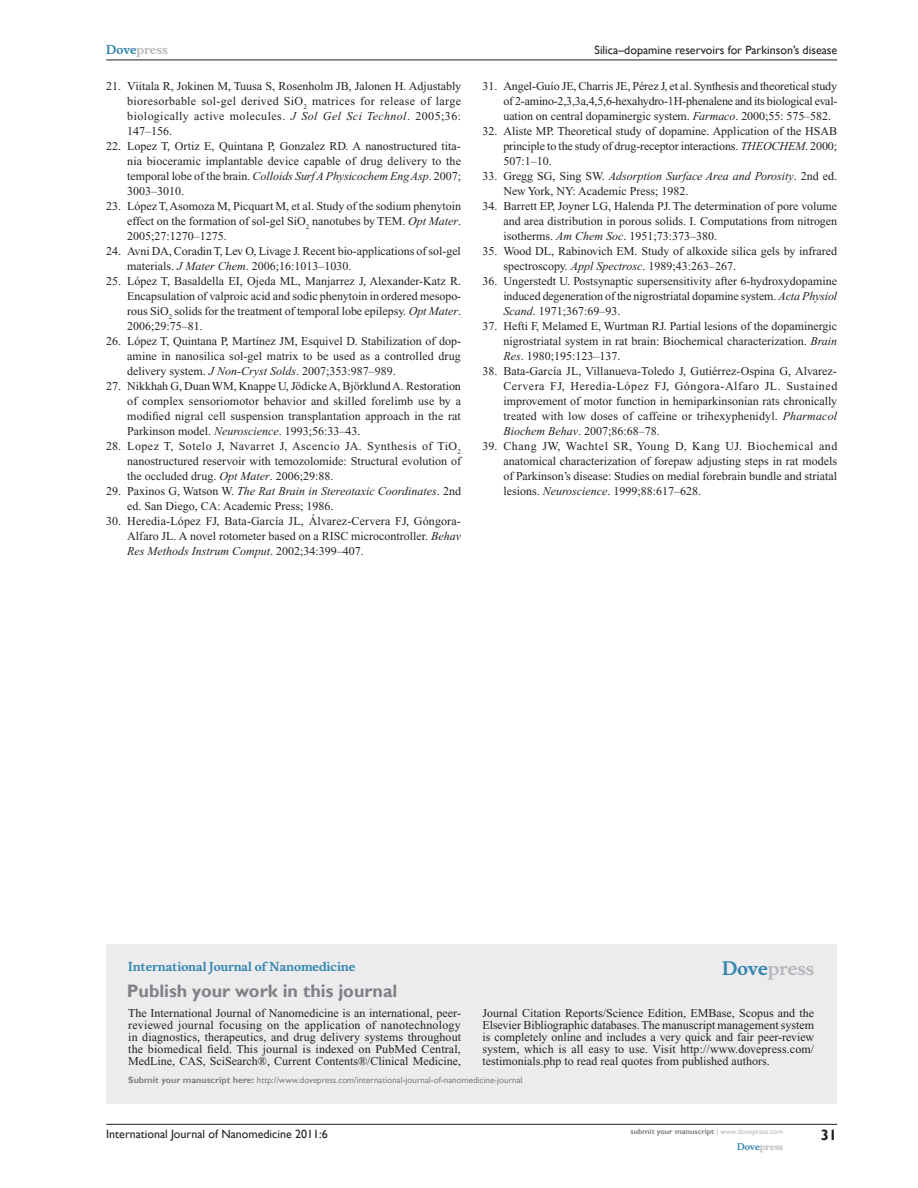
<style>
.page{position:relative;width:918px;height:1188px;background:#fff}
.page>*{position:absolute;margin:0;border:0;box-sizing:border-box;transform-origin:0 0}
.t1{font:700 18px "Gill Sans";color:#808285}
.t2{font:700 18px "Musee";color:#b8b9bc}
.t3{font:700 15px "Gill Sans";color:#231f20}
.t4{font:12px/15px "Times New Roman";color:#231f20;text-align:justify}
.t5{font:12px "Gill Sans";color:#231f20}
.t6{font:700 12px "Musee";color:#3485ae}
.t7{font:700 12px "Musee";color:#b8b9bc}
.t8{font:9px "Gill Sans";color:#808285}
.t9{font:700 9px "Musee";color:#b8b9bc}
.t10{font:700 7.5px "Gill Sans";color:#808285}
.s1{color:#3485ae}
.s2{font-style:italic}
.s3{font-weight:700}
.s4{font-weight:400;color:#b8b9bc}
</style>
<div class="page">
<div style="left:106px;top:944px;width:731px;height:159px;background:#ececee"></div>
<hr style="left:106px;top:1124px;width:731px;height:1px;background:#231f20">
<hr style="left:106px;top:60px;width:731px;height:1px;background:#231f20">
<p class="t7" style="left:106px;top:43px;width:63px"><span class="s1">Dove</span>press</p>
<p class="t4" style="left:127px;top:79px;width:335px;text-indent:-21px">21. Viitala R, Jokinen M, Tuusa S, Rosenholm JB, Jalonen H. Adjustably bioresorbable sol-gel derived SiO<sub>2</sub> matrices for release of large biologically active molecules. <span class="s2">J Sol Gel Sci Technol</span>. 2005;36:<br>147–156.</p>
<p class="t4" style="left:127px;top:139px;width:335px;text-indent:-21px">22. Lopez T, Ortiz E, Quintana P, Gonzalez RD. A nanostructured tita&shy;nia bioceramic implantable device capable of drug delivery to the temporal lobe of the brain. <span class="s2">Colloids Surf A Physicochem Eng Asp</span>. 2007; 3003–3010.</p>
<p class="t4" style="left:127px;top:199px;width:335px;text-indent:-21px">23. López T, Asomoza M, Picquart M, et al. Study of the sodium phenytoin effect on the formation of sol-gel SiO<sub>2</sub> nanotubes by TEM. <span class="s2">Opt Mater</span>.<br>2005;27:1270–1275.</p>
<p class="t4" style="left:127px;top:244px;width:335px;text-indent:-21px">24. Avni DA, Coradin T, Lev O, Livage J. Recent bio-applications of sol-gel materials. <span class="s2">J Mater Chem</span>. 2006;16:1013–1030.</p>
<p class="t4" style="left:127px;top:274px;width:336px;text-indent:-21px">25. López T, Basaldella EI, Ojeda ML, Manjarrez J, Alexander-Katz R.<br>Encapsulation of valproic acid and sodic phenytoin in ordered mesopo&shy;rous SiO<sub>2</sub> solids for the treatment of temporal lobe epilepsy. <span class="s2">Opt Mater</span>.<br>2006;29:75–81.</p>
<p class="t4" style="left:127px;top:334px;width:335px;text-indent:-21px">26. López T, Quintana P, Martínez JM, Esquivel D. Stabilization of dop&shy;amine in nanosilica sol-gel matrix to be used as a controlled drug delivery system. <span class="s2">J Non-Cryst Solds</span>. 2007;353:987–989.</p>
<p class="t4" style="left:127px;top:379px;width:335px;text-indent:-21px">27. Nikkhah G, Duan WM, Knappe U, Jödicke A, Björklund A. Restoration of complex sensoriomotor behavior and skilled forelimb use by a modified nigral cell suspension transplantation approach in the rat Parkinson model. <span class="s2">Neuroscience</span>. 1993;56:33–43.</p>
<p class="t4" style="left:127px;top:439px;width:335px;text-indent:-21px">28. Lopez T, Sotelo J, Navarret J, Ascencio JA. Synthesis of TiO<sub>2 </sub>nanostructured reservoir with temozolomide: Structural evolution of the occluded drug. <span class="s2">Opt Mater</span>. 2006;29:88.</p>
<p class="t4" style="left:127px;top:484px;width:335px;text-indent:-21px">29. Paxinos G, Watson W. <span class="s2">The Rat Brain in Stereotaxic Coordinates</span>. 2nd ed. San Diego, CA: Academic Press; 1986.</p>
<p class="t4" style="left:127px;top:514px;width:335px;text-indent:-21px">30. Heredia-López FJ, Bata-García JL, Álvarez-Cervera FJ, Góngora-Alfaro JL. A novel rotometer based on a RISC microcontroller. <span class="s2">Behav Res Methods Instrum Comput</span>. 2002;34:399–407.</p>
<p class="t5" style="left:595px;top:43px;width:244px">Silica–dopamine reservoirs for Parkinson’s disease</p>
<p class="t4" style="left:503px;top:79px;width:336px;text-indent:-21px">31. Angel-Guío JE, Charris JE, Pérez J, et al. Synthesis and theoretical study of 2-amino-2,3,3a,4,5,6-hexahydro-1H-phenalene and its biological eval&shy;uation on central dopaminergic system. <span class="s2">Farmaco</span>. 2000;55: 575–582.</p>
<p class="t4" style="left:503px;top:124px;width:335px;text-indent:-21px">32. Aliste MP. Theoretical study of dopamine. Application of the HSAB principle to the study of drug-receptor interactions. <span class="s2">THEOCHEM</span>. 2000; 507:1–10.</p>
<p class="t4" style="left:503px;top:169px;width:335px;text-indent:-21px">33. Gregg SG, Sing SW. <span class="s2">Adsorption Surface Area and Porosity</span>. 2nd ed.<br>New York, NY: Academic Press; 1982.</p>
<p class="t4" style="left:503px;top:199px;width:335px;text-indent:-21px">34. Barrett EP, Joyner LG, Halenda PJ. The determination of pore volume and area distribution in porous solids. I. Computations from nitrogen isotherms. <span class="s2">Am Chem Soc</span>. 1951;73:373–380.</p>
<p class="t4" style="left:503px;top:244px;width:335px;text-indent:-21px">35. Wood DL, Rabinovich EM. Study of alkoxide silica gels by infrared spectroscopy. <span class="s2">Appl Spectrosc</span>. 1989;43:263–267.</p>
<p class="t4" style="left:503px;top:274px;width:335px;text-indent:-21px">36. Ungerstedt U. Postsynaptic supersensitivity after 6-hydroxydopamine induced degeneration of the nigrostriatal dopamine system. <span class="s2">Acta Physiol Scand</span>. 1971;367:69–93.</p>
<p class="t4" style="left:503px;top:319px;width:335px;text-indent:-21px">37. Hefti F, Melamed E, Wurtman RJ. Partial lesions of the dopaminergic nigrostriatal system in rat brain: Biochemical characterization. <span class="s2">Brain Res</span>. 1980;195:123–137.</p>
<p class="t4" style="left:503px;top:364px;width:335px;text-indent:-21px">38. Bata-García JL, Villanueva-Toledo J, Gutiérrez-Ospina G, Alvarez-Cervera FJ, Heredia-López FJ, Góngora-Alfaro JL. Sustained improvement of motor function in hemiparkinsonian rats chronically treated with low doses of caffeine or trihexyphenidyl. <span class="s2">Pharmacol Biochem Behav</span>. 2007;86:68–78.</p>
<p class="t4" style="left:503px;top:439px;width:336px;text-indent:-21px">39. Chang JW, Wachtel SR, Young D, Kang UJ. Biochemical and anatomical characterization of forepaw adjusting steps in rat models of Parkinson’s disease: Studies on medial forebrain bundle and striatal lesions. <span class="s2">Neuroscience</span>. 1999;88:617–628.</p>
<p class="t6" style="left:128px;top:959px;width:228px">International Journal of Nanomedicine</p>
<h1 class="t1" style="left:127px;top:980px;width:272px">Publish your work in this journal</h1>
<h1 class="t2" style="left:722px;top:958px;width:94px"><span class="s1">Dove</span>press</h1>
<p class="t4" style="left:128px;top:1007px;width:334px;line-height:12px">The International Journal of Nanomedicine is an international, peer&shy;reviewed journal focusing on the application of nanotechnology in diagnostics, therapeutics, and drug delivery systems throughout the biomedical field. This journal is indexed on PubMed Central, MedLine, CAS, SciSearch®, Current Contents®/Clinical Medicine,</p>
<p class="t4" style="left:482px;top:1007px;width:333px;line-height:12px">Journal Citation Reports/Science Edition, EMBase, Scopus and the Elsevier Bibliographic databases. The manuscript management system is completely online and includes a very quick and fair peer-review system, which is all easy to use. Visit http://www.dovepress.com/ testimonials.php to read real quotes from published authors.</p>
<p class="t8" style="left:128px;top:1075px;width:396px"><span class="s3">Submit your manuscript here:</span> http://www.dovepress.com/international-journal-of-nanomedicine-journal</p>
<p class="t5" style="left:106px;top:1127px;width:223px">International Journal of Nanomedicine 2011:6</p>
<p class="t10" style="left:631px;top:1127px;width:154px">submit your manuscript <span class="s4">| www.dovepress.com</span></p>
<p class="t9" style="left:737px;top:1141px;width:48px"><span class="s1">Dove</span>press</p>
<p class="t3" style="left:821px;top:1126px;width:18px">31</p>
</div>
